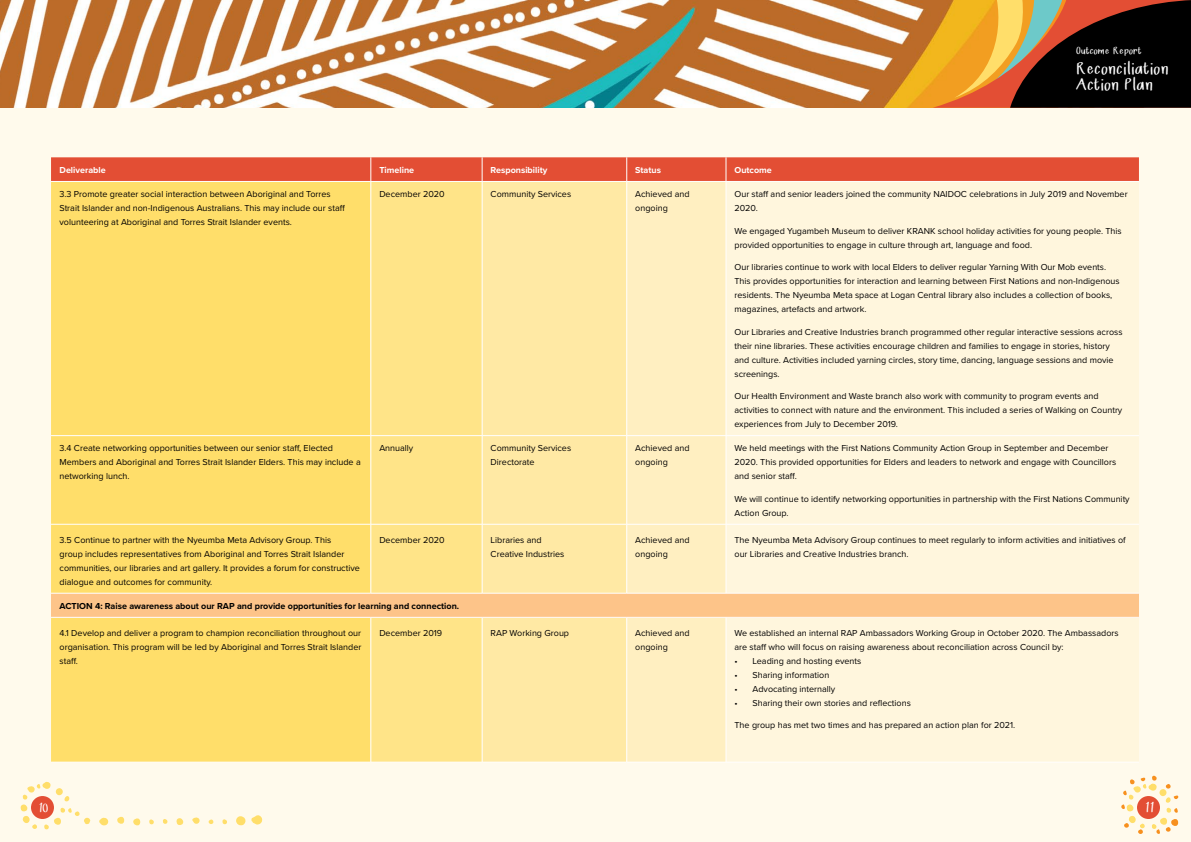
<style>
.page{position:relative;width:1191px;height:842px;background:#fff}
.page>*{position:absolute;margin:0;border:0;box-sizing:border-box;transform-origin:0 0}
.t1{font:14.9px/16.5px "Mrs Kate";letter-spacing:.075em;color:#fff}
.t2{font:12px "Mrs Kate";color:#fff}
.t3{font:11px "Mrs Kate";color:#fff}
.P_-_Main_Body_Tables{font:9px/14px "Proxima Nova";color:#000}
.P_-_Main_Body_Tables-2{font:700 9px "Proxima Nova";color:#000}
.t4{font:700 9px "Proxima Nova";color:#fff}
.t5{font:9px "Mrs Kate";letter-spacing:.075em;color:#fff}
</style>
<div class="page">
<div style="left:0;top:77px;width:1191px;height:765px;background:#fffaec"></div>
<div style="left:51px;top:182px;width:320px;height:580px;background:#ffde6a"></div>
<div style="left:372px;top:182px;width:110px;height:580px;background:#ffe488"></div>
<div style="left:483px;top:182px;width:143px;height:580px;background:#ffe9a4"></div>
<div style="left:627px;top:182px;width:99px;height:580px;background:#ffefc1"></div>
<div style="left:727px;top:182px;width:412px;height:579px;background:#fff6dd"></div>
<div style="left:51px;top:593px;width:1088px;height:24px;background:#fdc489"></div>
<div style="left:51px;top:157px;width:1088px;height:24px;background:#e34e34"></div>
<hr style="left:51px;top:181px;width:320px;height:1px;background:#fff">
<hr style="left:371px;top:181px;width:111px;height:1px;background:#fff">
<hr style="left:371px;top:182px;width:1px;height:253px;background:#fff">
<hr style="left:482px;top:181px;width:145px;height:1px;background:#fff">
<hr style="left:482px;top:182px;width:1px;height:253px;background:#fff">
<hr style="left:627px;top:181px;width:99px;height:1px;background:#fff">
<hr style="left:626px;top:182px;width:1px;height:253px;background:#fff">
<hr style="left:726px;top:181px;width:413px;height:1px;background:#fff">
<hr style="left:726px;top:182px;width:1px;height:253px;background:#fff">
<hr style="left:51px;top:435px;width:320px;height:1px;background:#fff">
<hr style="left:371px;top:435px;width:111px;height:1px;background:#fff">
<hr style="left:371px;top:436px;width:1px;height:88px;background:#fff">
<hr style="left:482px;top:435px;width:145px;height:1px;background:#fff">
<hr style="left:482px;top:436px;width:1px;height:88px;background:#fff">
<hr style="left:627px;top:435px;width:99px;height:1px;background:#fff">
<hr style="left:626px;top:436px;width:1px;height:88px;background:#fff">
<hr style="left:726px;top:435px;width:413px;height:1px;background:#fff">
<hr style="left:726px;top:436px;width:1px;height:88px;background:#fff">
<hr style="left:51px;top:524px;width:320px;height:1px;background:#fff">
<hr style="left:371px;top:524px;width:111px;height:1px;background:#fff">
<hr style="left:371px;top:524px;width:1px;height:69px;background:#fff">
<hr style="left:482px;top:524px;width:145px;height:1px;background:#fff">
<hr style="left:482px;top:524px;width:1px;height:69px;background:#fff">
<hr style="left:627px;top:524px;width:99px;height:1px;background:#fff">
<hr style="left:626px;top:524px;width:1px;height:69px;background:#fff">
<hr style="left:726px;top:524px;width:413px;height:1px;background:#fff">
<hr style="left:726px;top:524px;width:1px;height:69px;background:#fff">
<hr style="left:51px;top:593px;width:320px;height:1px;background:#fff">
<hr style="left:371px;top:593px;width:111px;height:1px;background:#fff">
<hr style="left:482px;top:593px;width:145px;height:1px;background:#fff">
<hr style="left:627px;top:593px;width:99px;height:1px;background:#fff">
<hr style="left:726px;top:593px;width:413px;height:1px;background:#fff">
<hr style="left:51px;top:617px;width:320px;height:1px;background:#fff">
<hr style="left:371px;top:617px;width:111px;height:1px;background:#fff">
<hr style="left:371px;top:617px;width:1px;height:145px;background:#fff">
<hr style="left:482px;top:617px;width:145px;height:1px;background:#fff">
<hr style="left:482px;top:617px;width:1px;height:145px;background:#fff">
<hr style="left:627px;top:617px;width:99px;height:1px;background:#fff">
<hr style="left:626px;top:617px;width:1px;height:145px;background:#fff">
<hr style="left:726px;top:617px;width:413px;height:1px;background:#fff">
<hr style="left:726px;top:617px;width:1px;height:145px;background:#fff">
<hr style="left:51px;top:762px;width:320px;height:1px;background:#fff">
<hr style="left:371px;top:762px;width:111px;height:1px;background:#fff">
<hr style="left:482px;top:762px;width:145px;height:1px;background:#fff">
<hr style="left:627px;top:762px;width:99px;height:1px;background:#fff">
<hr style="left:726px;top:762px;width:413px;height:1px;background:#fff">
<img style="left:0;top:0;width:932px;height:108px">
<svg style="left:932px;top:0;width:259px;height:108px;background:#6e481e"></svg>
<svg style="left:1121px;top:775px;width:58px;height:59px"></svg>
<svg style="left:117px;top:816px;width:8px;height:8px"></svg>
<svg style="left:133px;top:818px;width:8px;height:8px"></svg>
<svg style="left:236px;top:815px;width:26px;height:10px"></svg>
<svg style="left:176px;top:818px;width:7px;height:7px"></svg>
<svg style="left:192px;top:817px;width:8px;height:7px"></svg>
<svg style="left:99px;top:818px;width:9px;height:8px"></svg>
<svg style="left:209px;top:819px;width:5px;height:5px"></svg>
<svg style="left:222px;top:819px;width:5px;height:6px"></svg>
<svg style="left:149px;top:819px;width:5px;height:6px"></svg>
<svg style="left:20px;top:781px;width:70px;height:49px"></svg>
<svg style="left:163px;top:819px;width:5px;height:5px"></svg>
<p class="t5" style="left:1075px;top:46px;width:66px">Outcome Report</p>
<h1 class="t1" style="left:1075px;top:61px;width:93px">Reconciliation<br>Action Plan</h1>
<p class="t4" style="left:60px;top:163px;width:48px">Deliverable</p>
<p class="t4" style="left:379px;top:163px;width:36px">Timeline</p>
<p class="t4" style="left:490px;top:163px;width:58px">Responsibility</p>
<p class="t4" style="left:635px;top:163px;width:27px">Status</p>
<p class="t4" style="left:734px;top:163px;width:39px">Outcome</p>
<p class="P_-_Main_Body_Tables" style="left:60px;top:187px;width:287px">3.3 Promote greater social interaction between Aboriginal and Torres<br>Strait Islander and non-Indigenous Australians. This may include our staff volunteering at Aboriginal and Torres Strait Islander events.</p>
<p class="P_-_Main_Body_Tables" style="left:379px;top:187px;width:67px">December 2020</p>
<p class="P_-_Main_Body_Tables" style="left:490px;top:187px;width:82px">Community Services</p>
<p class="P_-_Main_Body_Tables" style="left:635px;top:187px;width:56px">Achieved and ongoing</p>
<p class="P_-_Main_Body_Tables" style="left:734px;top:187px;width:395px">Our staff and senior leaders joined the community NAIDOC celebrations in July 2019 and November<br>2020.</p>
<p class="P_-_Main_Body_Tables" style="left:734px;top:223px;width:389px">We engaged Yugambeh Museum to deliver KRANK school holiday activities for young people. This provided opportunities to engage in culture through art, language and food.</p>
<p class="P_-_Main_Body_Tables" style="left:734px;top:260px;width:387px">Our libraries continue to work with local Elders to deliver regular Yarning With Our Mob events.<br>This provides opportunities for interaction and learning between First Nations and non-Indigenous residents. The Nyeumba Meta space at Logan Central library also includes a collection of books, magazines, artefacts and artwork.</p>
<p class="P_-_Main_Body_Tables" style="left:734px;top:324px;width:389px">Our Libraries and Creative Industries branch programmed other regular interactive sessions across their nine libraries. These activities encourage children and families to engage in stories, history and culture. Activities included yarning circles, story time, dancing, language sessions and movie screenings.</p>
<p class="P_-_Main_Body_Tables" style="left:734px;top:389px;width:389px">Our Health Environment and Waste branch also work with community to program events and activities to connect with nature and the environment. This included a series of Walking on Country experiences from July to December 2019.</p>
<p class="P_-_Main_Body_Tables" style="left:60px;top:441px;width:303px">3.4 Create networking opportunities between our senior staff, Elected<br>Members and Aboriginal and Torres Strait Islander Elders. This may include a networking lunch.</p>
<p class="P_-_Main_Body_Tables" style="left:379px;top:441px;width:36px">Annually</p>
<p class="P_-_Main_Body_Tables" style="left:490px;top:441px;width:82px">Community Services<br>Directorate</p>
<p class="P_-_Main_Body_Tables" style="left:635px;top:441px;width:56px">Achieved and ongoing</p>
<p class="P_-_Main_Body_Tables" style="left:734px;top:441px;width:383px">We held meetings with the First Nations Community Action Group in September and December<br>2020. This provided opportunities for Elders and leaders to network and engage with Councillors and senior staff.</p>
<p class="P_-_Main_Body_Tables" style="left:734px;top:491px;width:397px">We will continue to identify networking opportunities in partnership with the First Nations Community<br>Action Group.</p>
<p class="P_-_Main_Body_Tables" style="left:60px;top:532px;width:302px">3.5 Continue to partner with the Nyeumba Meta Advisory Group. This<br>group includes representatives from Aboriginal and Torres Strait Islander communities, our libraries and art gallery. It provides a forum for constructive dialogue and outcomes for community.</p>
<p class="P_-_Main_Body_Tables" style="left:379px;top:532px;width:67px">December 2020</p>
<p class="P_-_Main_Body_Tables" style="left:490px;top:532px;width:75px">Libraries and<br>Creative Industries</p>
<p class="P_-_Main_Body_Tables" style="left:635px;top:532px;width:56px">Achieved and ongoing</p>
<p class="P_-_Main_Body_Tables" style="left:734px;top:532px;width:393px">The Nyeumba Meta Advisory Group continues to meet regularly to inform activities and initiatives of our Libraries and Creative Industries branch.</p>
<p class="P_-_Main_Body_Tables-2" style="left:60px;top:599px;width:401px">ACTION 4: Raise awareness about our RAP and provide opportunities for learning and connection.</p>
<p class="P_-_Main_Body_Tables" style="left:60px;top:625px;width:303px;text-align:justify">4.1 Develop and deliver a program to champion reconciliation throughout our organisation. This program will be led by Aboriginal and Torres Strait Islander staff.</p>
<p class="P_-_Main_Body_Tables" style="left:379px;top:625px;width:64px">December 2019</p>
<p class="P_-_Main_Body_Tables" style="left:490px;top:625px;width:80px">RAP Working Group</p>
<p class="P_-_Main_Body_Tables" style="left:635px;top:625px;width:56px">Achieved and ongoing</p>
<p class="P_-_Main_Body_Tables" style="left:734px;top:625px;width:385px">We established an internal RAP Ambassadors Working Group in October 2020. The Ambassadors are staff who will focus on raising awareness about reconciliation across Council by:</p>
<p class="P_-_Main_Body_Tables" style="left:734px;top:653px;width:128px">• Leading and hosting events</p>
<p class="P_-_Main_Body_Tables" style="left:734px;top:667px;width:96px">• Sharing information</p>
<p class="P_-_Main_Body_Tables" style="left:734px;top:681px;width:102px">• Advocating internally</p>
<p class="P_-_Main_Body_Tables" style="left:734px;top:695px;width:178px">• Sharing their own stories and reflections</p>
<p class="P_-_Main_Body_Tables" style="left:734px;top:718px;width:282px">The group has met two times and has prepared an action plan for 2021.</p>
<p class="t3" style="left:37px;top:802px;width:11px">10</p>
<h2 class="t2" style="left:1143px;top:802px;width:11px">11</h2>
</div>
